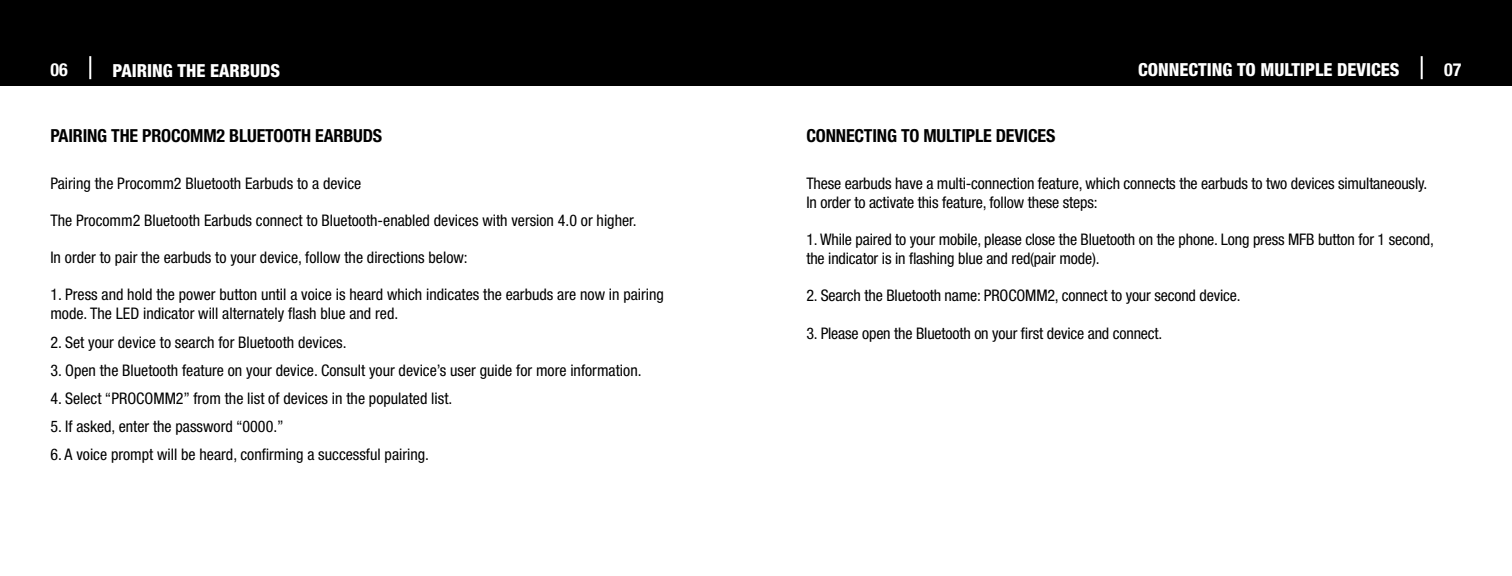
<style>
.page{position:relative;width:1512px;height:576px;background:#fff}
.page>*{position:absolute;margin:0;border:0;box-sizing:border-box;transform-origin:0 0}
.t1{font:700 condensed 18px "Helvetica Neue LT Std";letter-spacing:-.01em;color:#000}
.t2{font:800 condensed 18px "Helvetica Neue LT Std";color:#fff}
.t3{font:700 condensed 18px "Helvetica Neue LT Std";color:#fff}
.t4{font:condensed 16px/19.2px "Helvetica Neue LT Std";color:#000}
</style>
<div class="page">
<div style="left:0;top:0;width:756px;height:85px;background:#000"></div>
<div style="left:756px;top:0;width:756px;height:85px;background:#000"></div>
<hr style="left:89px;top:56px;width:2px;height:23px;background:#fff">
<hr style="left:1421px;top:56px;width:2px;height:23px;background:#fff">
<p class="t2" style="left:1138px;top:58px;width:263px">CONNECTING TO MULTIPLE DEVICES</p>
<p class="t3" style="left:50px;top:59px;width:19px">06</p>
<p class="t2" style="left:112px;top:59px;width:169px">PAIRING THE EARBUDS</p>
<p class="t3" style="left:1444px;top:59px;width:19px">07</p>
<p class="t1" style="left:50px;top:125px;width:333px">PAIRING THE PROCOMM2 BLUETOOTH EARBUDS</p>
<p class="t4" style="left:50px;top:173px;width:312px">Pairing the Procomm2 Bluetooth Earbuds to a device</p>
<p class="t4" style="left:50px;top:210px;width:588px">The Procomm2 Bluetooth Earbuds connect to Bluetooth-enabled devices with version 4.0 or higher.</p>
<p class="t4" style="left:50px;top:248px;width:419px">In order to pair the earbuds to your device, follow the directions below:</p>
<p class="t4" style="left:50px;top:285px;width:615px">1. Press and hold the power button until a voice is heard which indicates the earbuds are now in pairing mode. The LED indicator will alternately flash blue and red.</p>
<p class="t4" style="left:50px;top:332px;width:298px">2. Set your device to search for Bluetooth devices.</p>
<p class="t4" style="left:50px;top:360px;width:593px">3. Open the Bluetooth feature on your device. Consult your device’s user guide for more information.</p>
<p class="t4" style="left:50px;top:389px;width:403px">4. Select “PROCOMM2” from the list of devices in the populated list.</p>
<p class="t4" style="left:50px;top:417px;width:235px">5. If asked, enter the password “0000.”</p>
<p class="t4" style="left:50px;top:445px;width:380px">6. A voice prompt will be heard, confirming a successful pairing.</p>
<p class="t1" style="left:806px;top:125px;width:250px">CONNECTING TO MULTIPLE DEVICES</p>
<p class="t4" style="left:806px;top:173px;width:623px">These earbuds have a multi-connection feature, which connects the earbuds to two devices simultaneously.<br>In order to activate this feature, follow these steps:</p>
<p class="t4" style="left:806px;top:230px;width:629px">1. While paired to your mobile, please close the Bluetooth on the phone. Long press MFB button for 1 second, the indicator is in flashing blue and red(pair mode).</p>
<p class="t4" style="left:806px;top:286px;width:436px">2. Search the Bluetooth name: PROCOMM2, connect to your second device.</p>
<p class="t4" style="left:806px;top:323px;width:357px">3. Please open the Bluetooth on your first device and connect.</p>
</div>
